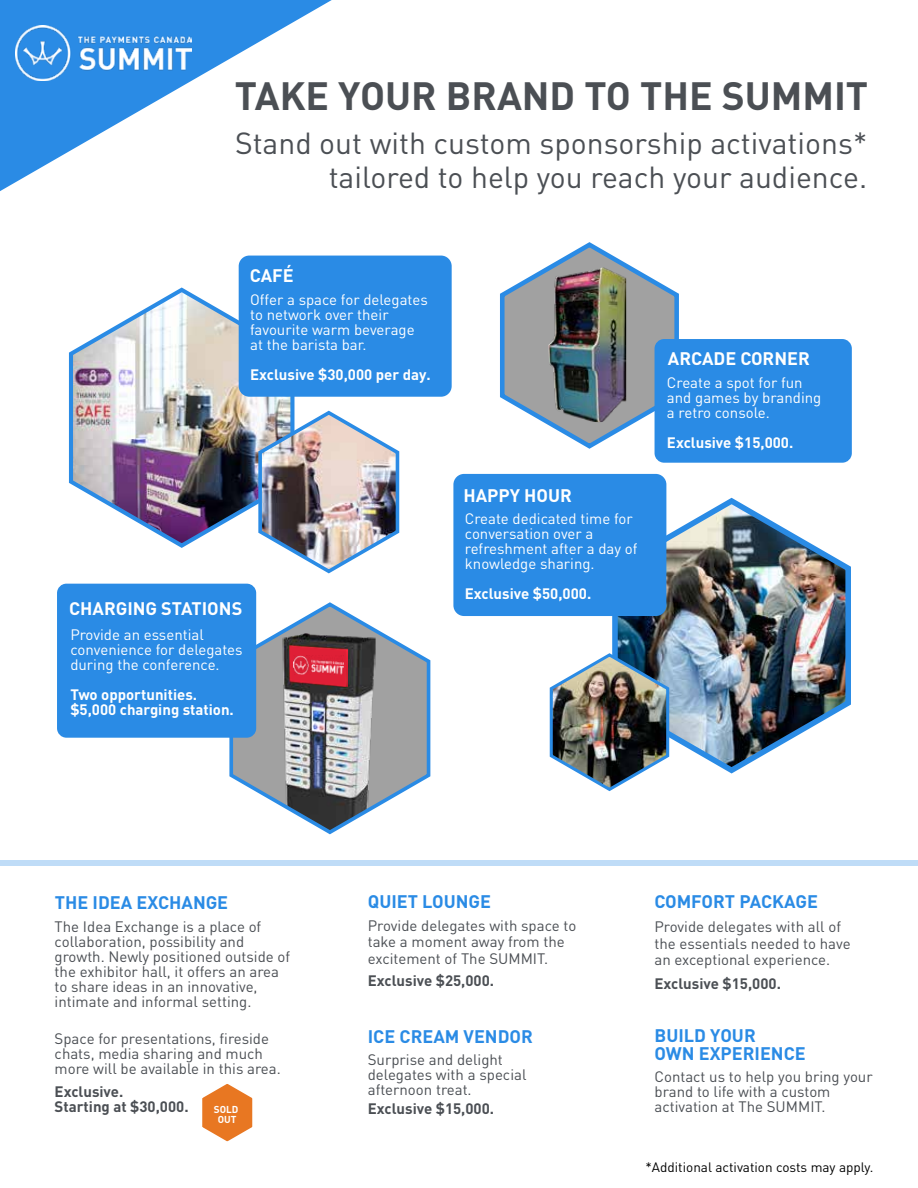
<style>
.page{position:relative;width:918px;height:1188px;background:#fff}
.page>*{position:absolute;margin:0;border:0;box-sizing:border-box;transform-origin:0 0}
.t1{font:700 39px "DIN Pro";color:#4b4f54}
.t2{font:30.15px/33.6px "DIN Pro";color:#4b4f54;text-align:right}
.t3{font:700 18px/18px "DIN Pro";color:#2a8be5}
.t4{font:700 18px "DIN Pro";color:#fff}
.t5{font:15px/15px "DIN Pro";color:#4b4f54}
.t6{font:15px/15px "DIN Pro";color:#fff}
.t7{font:700 15px/15px "DIN Pro";color:#fff}
.t8{font:700 15px/15px "DIN Pro";color:#4b4f54}
.t9{font:13.5px "DIN Pro";color:#000}
.t10{font:700 9.9px/10.8px "DIN Pro";color:#fff;text-align:center}
</style>
<div class="page">
<svg style="left:0;top:0;width:332px;height:191px"></svg>
<img style="left:15px;top:26px;width:177px;height:55px">
<img style="left:500px;top:242px;width:179px;height:209px">
<img style="left:68px;top:285px;width:227px;height:263px">
<svg style="left:229px;top:600px;width:202px;height:235px"></svg>
<img style="left:257px;top:409px;width:143px;height:165px">
<div style="left:239px;top:256px;width:213px;height:141px;background:#2a8be5;border-radius:11px"></div>
<div style="left:655px;top:339px;width:197px;height:124px;background:#2a8be5;border-radius:10px"></div>
<div style="left:0;top:860px;width:918px;height:6px;background:#bfdcf7"></div>
<div style="left:57px;top:584px;width:199px;height:154px;background:#2a8be5;border-radius:9px"></div>
<img style="left:612px;top:495px;width:239px;height:279px">
<div style="left:453px;top:474px;width:213px;height:142px;background:#2a8be5;border-radius:11px"></div>
<img style="left:549px;top:651px;width:123px;height:141px">
<svg style="left:202px;top:1084px;width:51px;height:58px"></svg>
<h1 class="t1" style="left:235px;top:69px;width:635px">TAKE YOUR BRAND TO THE SUMMIT</h1>
<h2 class="t2" style="left:235px;top:125px;width:634px">Stand out with custom sponsorship activations* tailored to help you reach your audience.</h2>
<p class="t4" style="left:250px;top:263px;width:45px">CAFÉ</p>
<p class="t6" style="left:250px;top:291px;width:179px">Offer a space for delegates to network over their favourite warm beverage at the barista bar.</p>
<p class="t7" style="left:250px;top:366px;width:182px">Exclusive $30,000 per day.</p>
<p class="t4" style="left:69px;top:596px;width:175px">CHARGING STATIONS</p>
<p class="t6" style="left:70px;top:627px;width:174px">Provide an essential convenience for delegates during the conference.</p>
<p class="t7" style="left:70px;top:687px;width:165px">Two opportunities. $5,000 charging station.</p>
<p class="t4" style="left:463px;top:483px;width:110px">HAPPY HOUR</p>
<p class="t6" style="left:465px;top:510px;width:174px">Create dedicated time for conversation over a refreshment after a day of knowledge sharing.</p>
<p class="t7" style="left:465px;top:585px;width:128px">Exclusive $50,000.</p>
<p class="t4" style="left:668px;top:347px;width:144px">ARCADE CORNER</p>
<p class="t6" style="left:667px;top:375px;width:156px">Create a spot for fun and games by branding a retro console.</p>
<p class="t7" style="left:667px;top:435px;width:128px">Exclusive $15,000.</p>
<p class="t3" style="left:55px;top:892px;width:175px">THE IDEA EXCHANGE</p>
<p class="t5" style="left:55px;top:919px;width:237px">The Idea Exchange is a place of collaboration, possibility and growth. Newly positioned outside of the exhibitor hall, it offers an area to share ideas in an innovative, intimate and informal setting.</p>
<p class="t5" style="left:55px;top:1031px;width:228px">Space for presentations, fireside chats, media sharing and much more will be available in this area.</p>
<p class="t8" style="left:55px;top:1083px;width:135px">Exclusive.<br>Starting at $30,000.</p>
<p class="t10" style="left:214px;top:1103px;width:26px">SOLD<br>OUT</p>
<p class="t3" style="left:368px;top:892px;width:125px">QUIET LOUNGE</p>
<p class="t5" style="left:368px;top:916px;width:210px;line-height:16.5px">Provide delegates with space to take a moment away from the excitement of The SUMMIT.</p>
<p class="t8" style="left:368px;top:973px;width:128px">Exclusive $25,000.</p>
<p class="t3" style="left:368px;top:1027px;width:167px">ICE CREAM VENDOR</p>
<p class="t5" style="left:368px;top:1051px;width:160px">Surprise and delight delegates with a special afternoon treat.</p>
<p class="t8" style="left:368px;top:1101px;width:128px">Exclusive $15,000.</p>
<p class="t3" style="left:655px;top:891px;width:165px">COMFORT PACKAGE</p>
<p class="t5" style="left:655px;top:918px;width:198px;line-height:16.5px">Provide delegates with all of the essentials needed to have an exceptional experience.</p>
<p class="t8" style="left:655px;top:975px;width:128px">Exclusive $15,000.</p>
<p class="t3" style="left:655px;top:1026px;width:153px">BUILD YOUR<br>OWN EXPERIENCE</p>
<p class="t5" style="left:655px;top:1069px;width:220px">Contact us to help you bring your brand to life with a custom activation at The SUMMIT.</p>
<p class="t9" style="left:646px;top:1157px;width:229px">*Additional activation costs may apply.</p>
</div>
